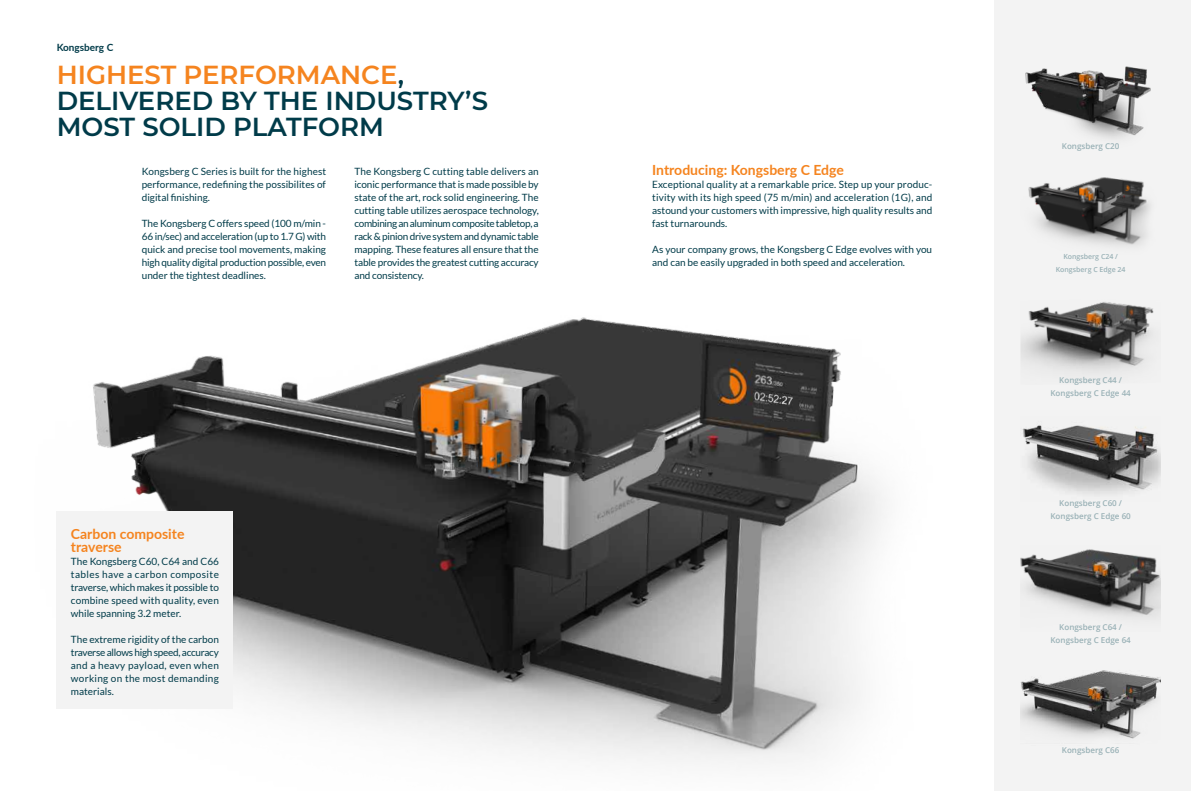
<style>
.page{position:relative;width:1191px;height:791px;background:#fff}
.page>*{position:absolute;margin:0;border:0;box-sizing:border-box;transform-origin:0 0}
.t1{font:600 26px/26px "Montserrat";color:#003b49}
.t2{font:700 14px/13px "Lato";color:#f5841f}
.t3{font:10px/13px "Lato";color:#003b49;text-align:justify}
.t4{font:700 10px "Lato";color:#003b49}
.t5{font:600 8px/13px "Open Sans";color:#99b1b6;text-align:center}
.t6{font:600 7px/13px "Open Sans";color:#99b1b6;text-align:center}
.s1{color:#f5841f}
</style>
<div class="page">
<div style="left:994px;top:0;width:197px;height:791px;background:#f3f3f3"></div>
<img style="left:56px;top:317px;width:830px;height:447px">
<img style="left:1020px;top:670px;width:141px;height:69px">
<img style="left:1028px;top:177px;width:122px;height:69px">
<img style="left:1020px;top:549px;width:141px;height:69px">
<img style="left:1022px;top:425px;width:139px;height:70px">
<img style="left:1021px;top:302px;width:133px;height:72px">
<div style="left:57px;top:511px;width:176px;height:198px;background:#f3f3f3"></div>
<img style="left:1025px;top:66px;width:126px;height:73px">
<p class="t4" style="left:57px;top:40px;width:58px">Kongsberg C</p>
<h1 class="t1" style="left:57px;top:60px;width:433px"><span class="s1">HIGHEST PERFORMANCE</span>,<br>DELIVERED BY THE INDUSTRY’S<br>MOST SOLID PLATFORM</h1>
<p class="t3" style="left:142px;top:164px;width:186px">Kongsberg C Series is built for the highest performance, redefining the possibilites of digital finishing.</p>
<p class="t3" style="left:142px;top:216px;width:186px">The Kongsberg C offers speed (100 m/min - 66 in/sec) and acceleration (up to 1.7 G) with quick and precise tool movements, making high quality digital production possible, even under the tightest deadlines.</p>
<p class="t3" style="left:354px;top:164px;width:186px">The Kongsberg C cutting table delivers an iconic performance that is made possible by state of the art, rock solid engineering. The cutting table utilizes aerospace technology, combining an aluminum composite tabletop, a rack &amp; pinion drive system and dynamic table mapping. These features all ensure that the table provides the greatest cutting accuracy and consistency.</p>
<h2 class="t2" style="left:71px;top:526px;width:115px">Carbon composite traverse</h2>
<p class="t3" style="left:71px;top:554px;width:150px">The Kongsberg C60, C64 and C66 tables have a carbon composite traverse, which makes it possible to combine speed with quality, even while spanning 3.2 meter.</p>
<p class="t3" style="left:71px;top:632px;width:150px">The extreme rigidity of the carbon traverse allows high speed, accuracy and a heavy payload, even when working on the most demanding materials.</p>
<h2 class="t2" style="left:652px;top:162px;width:193px">Introducing: Kongsberg C Edge</h2>
<p class="t3" style="left:652px;top:177px;width:282px">Exceptional quality at a remarkable price. Step up your produc&shy;tivity with its high speed (75 m/min) and acceleration (1 G), and astound your customers with impressive, high quality results and fast turnarounds.</p>
<p class="t3" style="left:652px;top:242px;width:281px">As your company grows, the Kongsberg C Edge evolves with you and can be easily upgraded in both speed and acceleration.</p>
<p class="t5" style="left:1062px;top:139px;width:59px">Kongsberg C20</p>
<p class="t6" style="left:1055px;top:250px;width:71px">Kongsberg C24 /<br>Kongsberg C Edge 24</p>
<p class="t5" style="left:1050px;top:373px;width:82px">Kongsberg C44 /<br>Kongsberg C Edge 44</p>
<p class="t5" style="left:1050px;top:496px;width:82px">Kongsberg C60 /<br>Kongsberg C Edge 60</p>
<p class="t5" style="left:1050px;top:620px;width:82px">Kongsberg C64 /<br>Kongsberg C Edge 64</p>
<p class="t5" style="left:1062px;top:743px;width:59px">Kongsberg C66</p>
</div>
